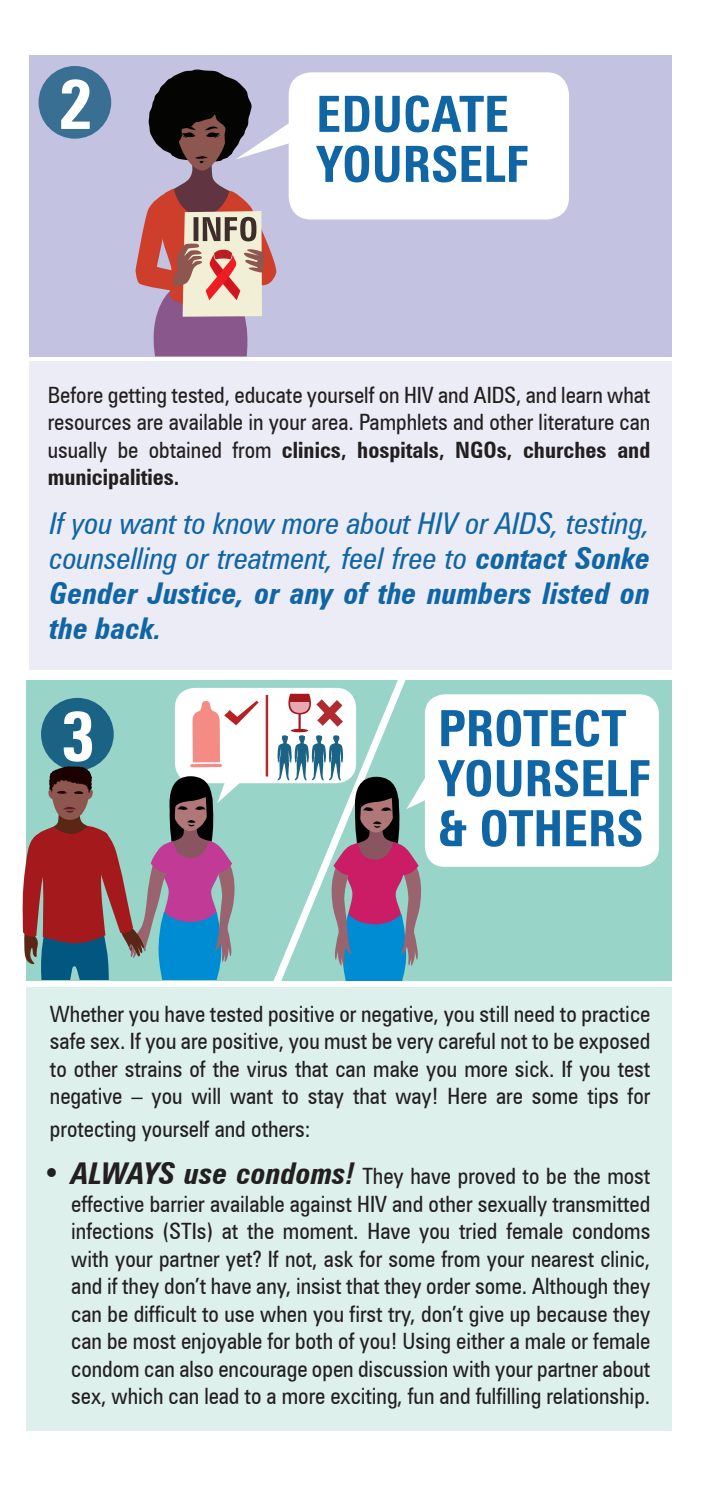
<style>
.page{position:relative;width:702px;height:1489px;background:#fff}
.page>*{position:absolute;margin:0;border:0;box-sizing:border-box;transform-origin:0 0}
.t1{font:700 condensed 70px "Zurich BT";color:#fff}
.t2{font:700 condensed 50px/50px "Zurich BT";color:#1065a4}
.t3{font:italic condensed 30px/35px "Zurich BT";color:#1065a4;text-align:justify}
.t4{font:condensed 22.5px/27.5px "Zurich BT";color:#231f20;text-align:justify}
.s1{font-weight:700}
.s2{font-weight:700;font-style:italic;font-size:30px}
</style>
<div class="page">
<div style="left:27px;top:987px;width:644px;height:443px;background:#ddf0eb"></div>
<div style="left:29px;top:55px;width:642px;height:301px;background:#c3c3e1"></div>
<div style="left:29px;top:361px;width:642px;height:308px;background:#ececf6"></div>
<div style="left:289px;top:72px;width:280px;height:147px;background:#fff;border-radius:22px"></div>
<div style="left:39px;top:66px;width:72px;height:73px;background:#3a6f94;border-radius:50%"></div>
<div style="left:27px;top:680px;width:644px;height:300px;background:#98d4c8"></div>
<svg style="left:267px;top:669px;width:146px;height:312px"></svg>
<div style="left:175px;top:687px;width:181px;height:96px;background:#fff;border-radius:20px"></div>
<div style="left:425px;top:694px;width:234px;height:172px;background:#fff;border-radius:20px"></div>
<svg style="left:22px;top:700px;width:236px;height:279px"></svg>
<svg style="left:277px;top:693px;width:162px;height:287px"></svg>
<hr style="left:266px;top:695px;width:2px;height:81px;background:#b02a2f">
<svg style="left:135px;top:69px;width:160px;height:287px"></svg>
<h1 class="t1" style="left:58px;top:61px;width:36px">2</h1>
<h2 class="t2" style="left:316px;top:89px;width:215px">EDUCATE<br>YOURSELF</h2>
<p class="t4" style="left:48px;top:381px;width:604px">Before getting tested, educate yourself on HIV and AIDS, and learn what resources are available in your area. Pamphlets and other literature can usually be obtained from <span class="s1">clinics, hospitals, NGOs, churches and municipalities.</span></p>
<h3 class="t3" style="left:50px;top:505px;width:602px">If you want to know more about HIV or AIDS, testing, counselling or treatment, feel free to <span class="s1">contact Sonke Gender Justice, or any of the numbers listed on the back.</span></h3>
<h1 class="t1" style="left:61px;top:693px;width:36px">3</h1>
<h2 class="t2" style="left:438px;top:703px;width:215px">PROTECT<br>YOURSELF &amp; OTHERS</h2>
<p class="t4" style="left:50px;top:999px;width:602px">Whether you have tested positive or negative, you still need to practice safe sex. If you are positive, you must be very careful not to be exposed to other strains of the virus that can make you more sick. If you test negative – you will want to stay that way! Here are some tips for</p>
<p class="t4" style="left:50px;top:1114px;width:262px">protecting yourself and others:</p>
<p class="t4" style="left:71px;top:1162px;width:580px;text-indent:-28px"><span class="s2">• ALWAYS use condoms!</span> They have proved to be the most effective barrier available against HIV and other sexually transmitted infections (STIs) at the moment. Have you tried female condoms with your partner yet? If not, ask for some from your nearest clinic, and if they don’t have any, insist that they order some. Although they can be difficult to use when you first try, don’t give up because they can be most enjoyable for both of you! Using either a male or female condom can also encourage open discussion with your partner about sex, which can lead to a more exciting, fun and fulfilling relationship.</p>
</div>
